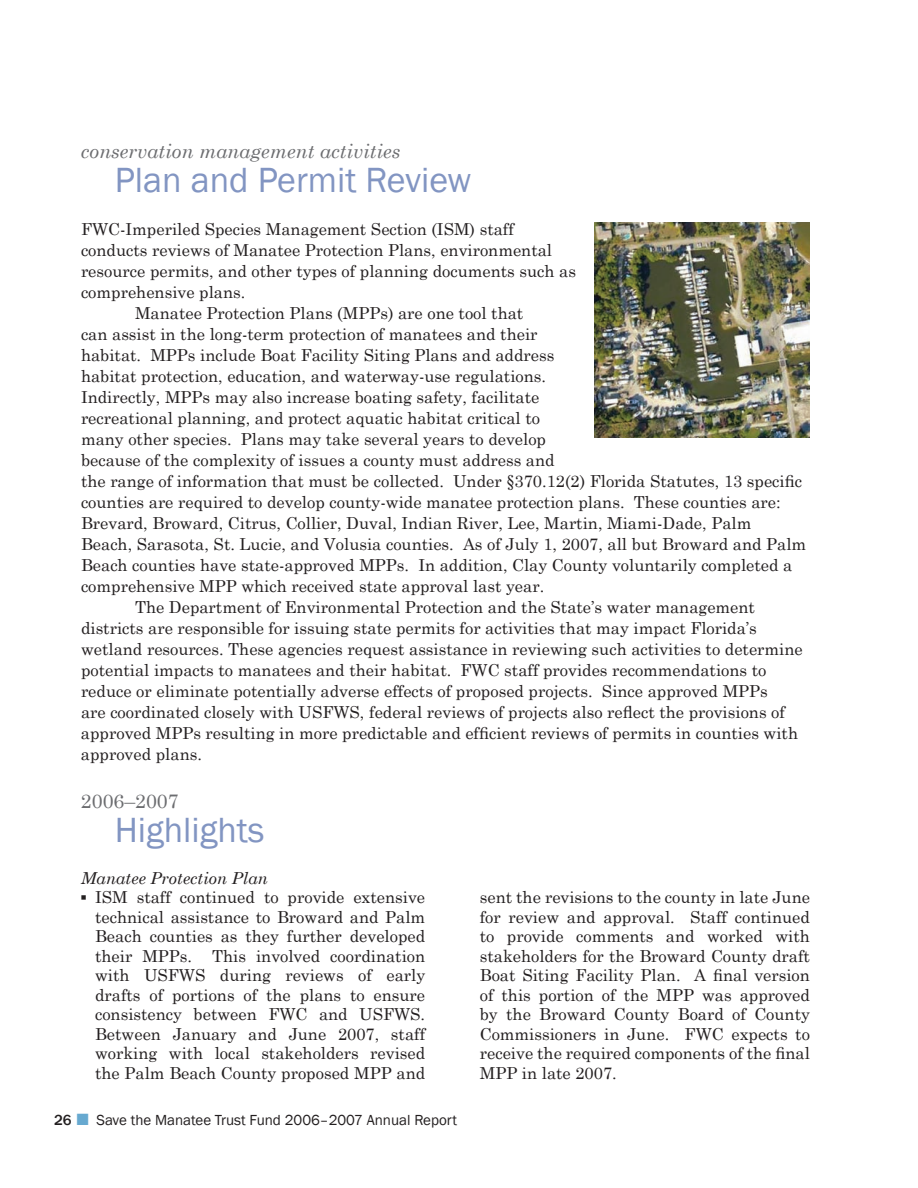
<style>
.page{position:relative;width:918px;height:1188px;background:#fff}
.page>*{position:absolute;margin:0;border:0;box-sizing:border-box;transform-origin:0 0}
.t1{font:36px "Franklin Gothic";color:#8295c2}
.t2{font:italic 19.5px "Century Schoolbook";color:#6c6d70}
.t3{font:19.5px "Century Schoolbook";color:#6c6d70}
.t4{font:16.5px/19.5px "Century Schoolbook";color:#231f20;text-align:justify}
.t5{font:italic 16.5px "Century Schoolbook";color:#231f20}
.t6{font:15px "Franklin Gothic";color:#231f20}
.s1{font-weight:500}
.s2{font-family:"Century Schoolbook";font-size:24px;color:#67a9d0}
</style>
<div class="page">
<img style="left:594px;top:222px;width:216px;height:216px">
<p class="t2" style="left:81px;top:139px;width:321px">conservation management activities</p>
<h1 class="t1" style="left:115px;top:159px;width:358px">Plan and Permit Review</h1>
<p class="t4" style="left:81px;top:219px;width:434px">FWC-Imperiled Species Management Section (ISM) staff</p>
<p class="t4" style="left:81px;top:240px;width:473px">conducts reviews of Manatee Protection Plans, environmental</p>
<p class="t4" style="left:81px;top:261px;width:496px">resource permits, and other types of planning documents such as</p>
<p class="t4" style="left:81px;top:282px;width:166px">comprehensive plans.</p>
<p class="t4" style="left:135px;top:303px;width:390px">Manatee Protection Plans (MPPs) are one tool that</p>
<p class="t4" style="left:81px;top:324px;width:458px">can assist in the long-term protection of manatees and their</p>
<p class="t4" style="left:81px;top:345px;width:475px">habitat. MPPs include Boat Facility Siting Plans and address</p>
<p class="t4" style="left:81px;top:366px;width:467px">habitat protection, education, and waterway-use regulations.</p>
<p class="t4" style="left:81px;top:387px;width:460px">Indirectly, MPPs may also increase boating safety, facilitate</p>
<p class="t4" style="left:81px;top:408px;width:461px">recreational planning, and protect aquatic habitat critical to</p>
<p class="t4" style="left:81px;top:429px;width:467px">many other species. Plans may take several years to develop</p>
<p class="t4" style="left:81px;top:450px;width:475px">because of the complexity of issues a county must address and</p>
<p class="t4" style="left:81px;top:471px;width:723px">the range of information that must be collected. Under §370.12(2) Florida Statutes, 13 specific</p>
<p class="t4" style="left:81px;top:492px;width:701px">counties are required to develop county-wide manatee protection plans. These counties are:</p>
<p class="t4" style="left:81px;top:513px;width:672px">Brevard, Broward, Citrus, Collier, Duval, Indian River, Lee, Martin, Miami-Dade, Palm</p>
<p class="t4" style="left:81px;top:534px;width:727px">Beach, Sarasota, St. Lucie, and Volusia counties. As of July 1, 2007, all but Broward and Palm</p>
<p class="t4" style="left:81px;top:555px;width:713px">Beach counties have state-approved MPPs. In addition, Clay County voluntarily completed a</p>
<p class="t4" style="left:81px;top:576px;width:465px">comprehensive MPP which received state approval last year.</p>
<p class="t4" style="left:135px;top:597px;width:622px">The Department of Environmental Protection and the State’s water management</p>
<p class="t4" style="left:81px;top:618px;width:677px">districts are responsible for issuing state permits for activities that may impact Florida’s</p>
<p class="t4" style="left:81px;top:639px;width:723px">wetland resources. These agencies request assistance in reviewing such activities to determine</p>
<p class="t4" style="left:81px;top:660px;width:687px">potential impacts to manatees and their habitat. FWC staff provides recommendations to</p>
<p class="t4" style="left:81px;top:681px;width:688px">reduce or eliminate potentially adverse effects of proposed projects. Since approved MPPs</p>
<p class="t4" style="left:81px;top:702px;width:705px">are coordinated closely with USFWS, federal reviews of projects also reflect the provisions of</p>
<p class="t4" style="left:81px;top:723px;width:719px">approved MPPs resulting in more predictable and efficient reviews of permits in counties with</p>
<p class="t4" style="left:81px;top:744px;width:123px">approved plans.</p>
<p class="t3" style="left:81px;top:789px;width:99px">2006–2007</p>
<h1 class="t1" style="left:115px;top:809px;width:151px">Highlights</h1>
<p class="t5" style="left:81px;top:868px;width:188px">Manatee Protection Plan</p>
<p class="t4" style="left:95px;top:887px;width:332px;text-indent:-14px">▪ ISM staff continued to provide extensive technical assistance to Broward and Palm Beach counties as they further developed their MPPs. This involved coordination with USFWS during reviews of early drafts of portions of the plans to ensure consistency between FWC and USFWS.<br>Between January and June 2007, staff working with local stakeholders revised the Palm Beach County proposed MPP and</p>
<p class="t4" style="left:480px;top:887px;width:332px">sent the revisions to the county in late June for review and approval. Staff continued to provide comments and worked with stakeholders for the Broward County draft Boat Siting Facility Plan. A final version of this portion of the MPP was approved by the Broward County Board of County Commissioners in June. FWC expects to receive the required components of the final MPP in late 2007.</p>
<p class="t6" style="left:54px;top:1112px;width:405px"><span class="s1">26</span> <span class="s2">■</span> Save the Manatee Trust Fund 2006–2007 Annual Report</p>
</div>
